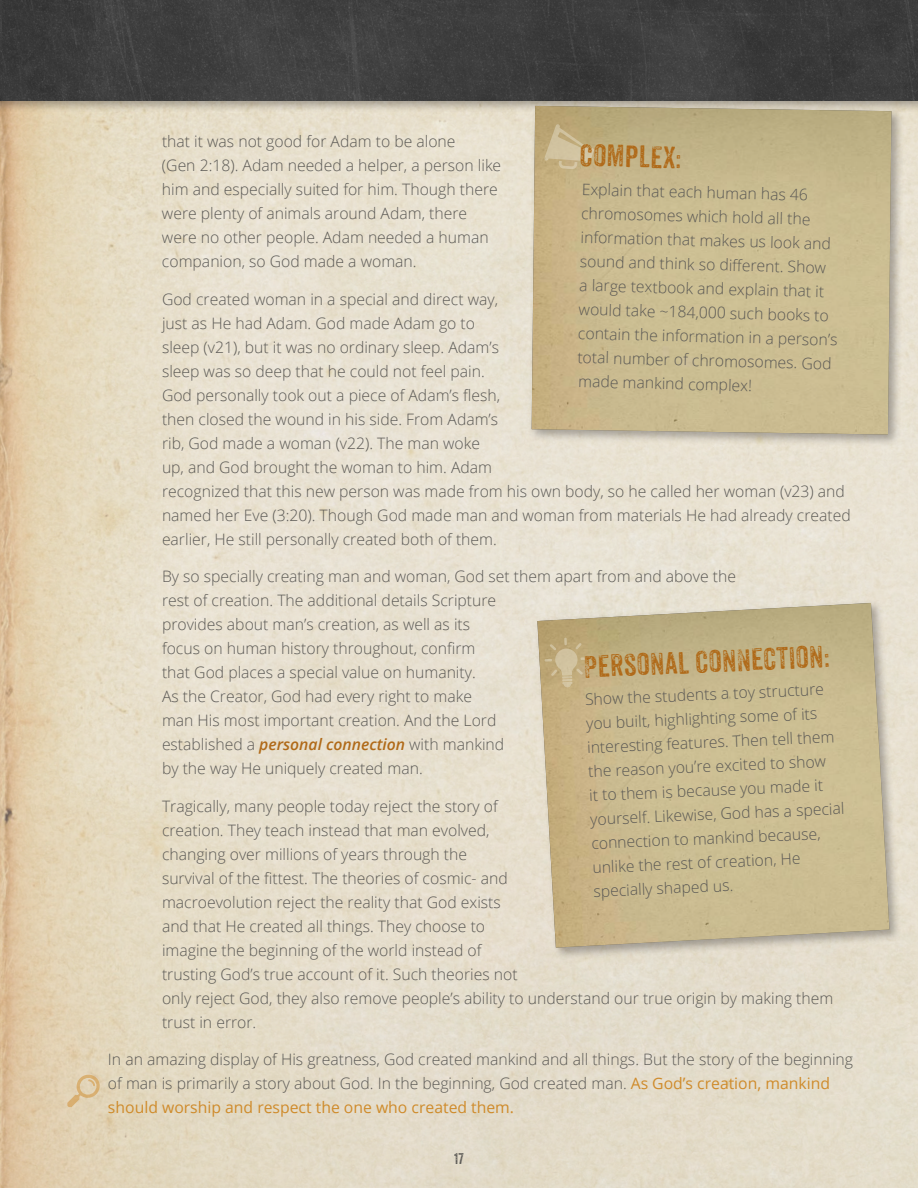
<style>
.page{position:relative;width:918px;height:1188px;background:#fff}
.page>*{position:absolute;margin:0;border:0;box-sizing:border-box;transform-origin:0 0}
.Call_Out_Title{font:30px "Anodyne";color:#b06a19}
._3__Commentary_Text{font:300 15.75px/24px "Open Sans";color:#5b5955}
.Callout_Text{font:300 15.75px/24px "Open Sans";color:#5b5955}
._1__Comentary_Text{font:300 15.75px/24px "Open Sans";color:#5b5955}
.t1{font:15px "Anodyne";color:#5b5955}
.s1{font-weight:600;font-style:italic;color:#b06a19}
.s2{font-weight:400;color:#cf8b2b}
</style>
<div class="page">
<img style="left:0;top:113px;width:918px;height:1075px">
<svg style="left:67px;top:1073px;width:34px;height:34px"></svg>
<div style="left:0;top:0;width:918px;height:113px;background:#231f20;opacity:.35"></div>
<div style="left:3px;top:0;width:915px;height:100px;background:#3e3e3e"></div>
<div style="left:534px;top:600px;width:368px;height:360px;background:#231f20;opacity:.35"></div>
<img style="left:537px;top:603px;width:352px;height:345px">
<svg style="left:545px;top:638px;width:43px;height:49px;background:#c3af83"></svg>
<div style="left:529px;top:102px;width:375px;height:345px;background:#231f20;opacity:.35"></div>
<img style="left:532px;top:106px;width:359px;height:329px">
<svg style="left:544px;top:124px;width:50px;height:45px;background:#c6b48a"></svg>
<p class="_3__Commentary_Text" style="left:162px;top:129px;width:341px">that it was not good for Adam to be alone<br>(Gen 2:18). Adam needed a helper, a person like him and especially suited for him. Though there were plenty of animals around Adam, there were no other people. Adam needed a human companion, so God made a woman.</p>
<p class="_3__Commentary_Text" style="left:162px;top:287px;width:690px">God created woman in a special and direct way,<br>just as He had Adam. God made Adam go to<br>sleep (v21), but it was no ordinary sleep. Adam’s<br>sleep was so deep that he could not feel pain.<br>God personally took out a piece of Adam’s flesh,<br>then closed the wound in his side. From Adam’s<br>rib, God made a woman (v22). The man woke<br>up, and God brought the woman to him. Adam<br>recognized that this new person was made from his own body, so he called her woman (v23) and named her Eve (3:20). Though God made man and woman from materials He had already created earlier, He still personally created both of them.</p>
<p class="_3__Commentary_Text" style="left:162px;top:564px;width:576px">By so specially creating man and woman, God set them apart from and above the rest of creation. The additional details Scripture<br>provides about man’s creation, as well as its<br>focus on human history throughout, confirm<br>that God places a special value on humanity.<br>As the Creator, God had every right to make<br>man His most important creation. And the Lord<br>established a <span class="s1">personal connection</span> with mankind<br>by the way He uniquely created man.</p>
<p class="_3__Commentary_Text" style="left:162px;top:794px;width:673px">Tragically, many people today reject the story of<br>creation. They teach instead that man evolved,<br>changing over millions of years through the<br>survival of the fittest. The theories of cosmic- and<br>macroevolution reject the reality that God exists<br>and that He created all things. They choose to<br>imagine the beginning of the world instead of<br>trusting God’s true account of it. Such theories not<br>only reject God, they also remove people’s ability to understand our true origin by making them trust in error.</p>
<p class="_1__Comentary_Text" style="left:108px;top:1047px;width:747px">In an amazing display of His greatness, God created mankind and all things. But the story of the beginning of man is primarily a story about God. In the beginning, God created man. <span class="s2">As God’s creation, mankind should worship and respect the one who created them.</span></p>
<p class="t1" style="left:454px;top:1150px;width:11px">17</p>
<p class="Call_Out_Title" style="left:580px;top:137px;width:104px;rotate:1deg">Complex:</p>
<p class="Callout_Text" style="left:582px;top:176px;width:262px;rotate:2deg">Explain that each human has 46 chromosomes which hold all the information that makes us look and sound and think so diff erent. Show<br>a large textbook and explain that it would take ~184,000 such books to contain the information in a person’s total number of chromosomes. God made mankind complex!</p>
<p class="Call_Out_Title" style="left:583px;top:650px;width:248px;rotate:-3deg">Personal Conn ection:</p>
<p class="Callout_Text" style="left:585px;top:686px;width:257px;rotate:-2deg">Show the students a toy structure you built, highlighting some of its interesting features. Then tell them the reason you’re excited to show<br>it to them is because you made it yourself. Likewise, God has a special connection to mankind because, unlike the rest of creation, He specially shaped us.</p>
</div>
